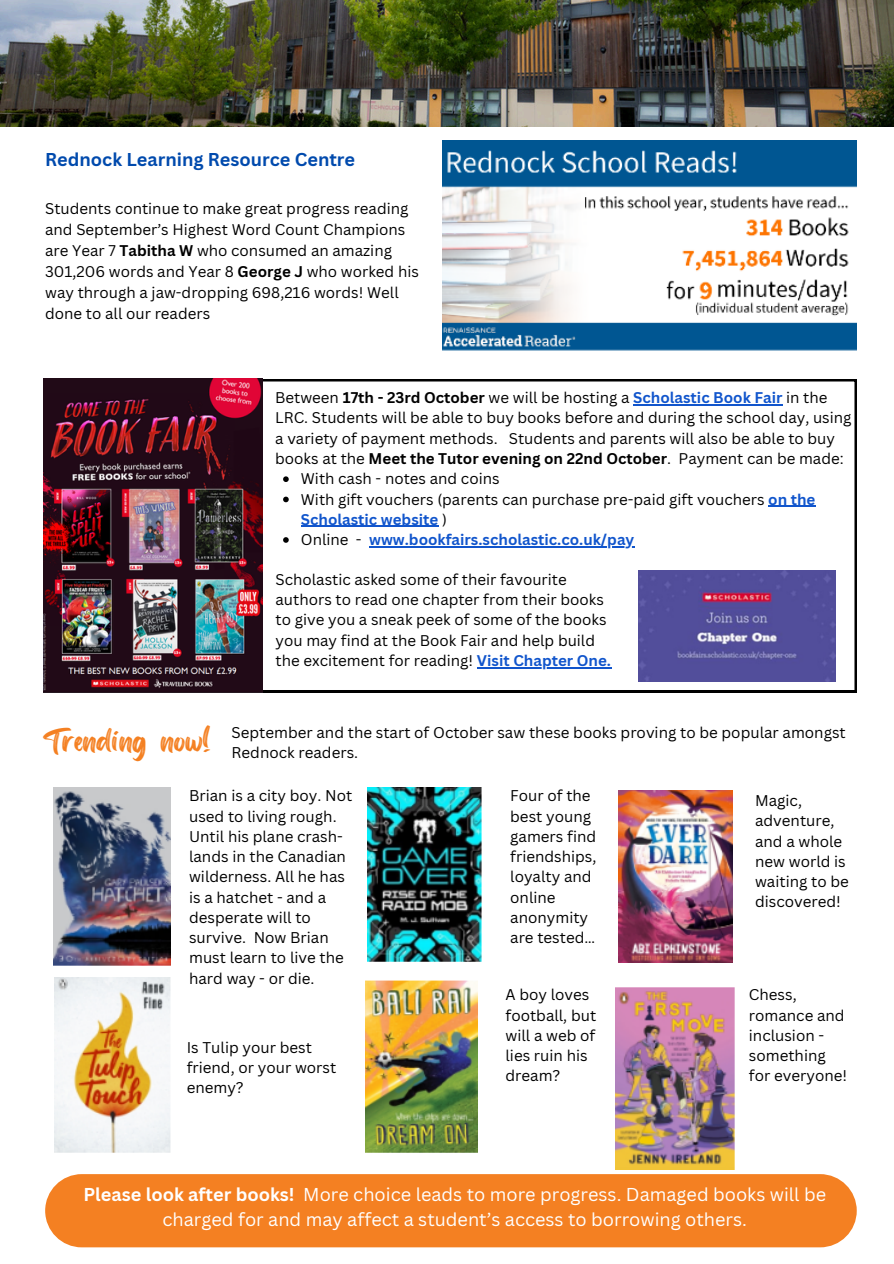
<style>
.page{position:relative;width:894px;height:1264px;background:#fff}
.page>*{position:absolute;margin:0;border:0;box-sizing:border-box;transform-origin:0 0}
.t1{font:34.65px "Redkits";color:#f48022}
.t2{font:18.15px/24.8px "Canva Sans";color:#fff;text-align:center}
.t3{font:700 18.15px "Canva Sans";color:#004aad}
.t4{font:15.15px/20.2px "Canva Sans";color:#000}
.t5{font:700 15.15px "Canva Sans";color:#15c}
.s1{font-weight:700}
.s2{font-weight:700;color:#15c}
</style>
<div class="page">
<img style="left:0;top:0;width:893px;height:126px">
<img style="left:442px;top:141px;width:414px;height:210px">
<img style="left:54px;top:787px;width:117px;height:179px">
<img style="left:367px;top:787px;width:115px;height:175px">
<img style="left:618px;top:790px;width:114px;height:172px">
<img style="left:54px;top:977px;width:117px;height:176px">
<img style="left:366px;top:980px;width:111px;height:173px">
<img style="left:615px;top:987px;width:120px;height:182px">
<svg style="left:263px;top:379px;width:593px;height:313px"></svg>
<img style="left:43px;top:378px;width:220px;height:314px">
<img style="left:638px;top:570px;width:197px;height:112px">
<hr style="left:633px;top:404px;width:149px;height:1px;background:#15c">
<svg style="left:283px;top:476px;width:6px;height:6px"></svg>
<svg style="left:283px;top:496px;width:6px;height:6px"></svg>
<hr style="left:768px;top:505px;width:47px;height:2px;background:#15c">
<hr style="left:301px;top:526px;width:137px;height:1px;background:#15c">
<svg style="left:283px;top:537px;width:6px;height:6px"></svg>
<hr style="left:369px;top:546px;width:265px;height:1px;background:#15c">
<hr style="left:477px;top:667px;width:134px;height:1px;background:#15c">
<div style="left:45px;top:1174px;width:811px;height:73px;background:#f48022;border-radius:37px"></div>
<p class="t3" style="left:45px;top:147px;width:311px">Rednock Learning Resource Centre</p>
<p class="t4" style="left:45px;top:197px;width:375px;line-height:21.1px">Students continue to make great progress reading and September’s Highest Word Count Champions are Year 7 <span class="s1">Tabitha W</span> who consumed an amazing 301,206 words and Year 8 <span class="s1">George J</span> who worked his way through a jaw-dropping 698,216 words! Well done to all our readers</p>
<p class="t4" style="left:275px;top:387px;width:577px">Between <span class="s1">17th - 23rd October</span> we will be hosting a <span class="s2">Scholastic Book Fair</span> in the LRC. Students will be able to buy books before and during the school day, using a variety of payment methods. Students and parents will also be able to buy books at the <span class="s1">Meet the Tutor evening on 22nd October</span>. Payment can be made:</p>
<h1 class="t4" style="left:301px;top:468px;width:200px">With cash - notes and coins</h1>
<p class="t4" style="left:301px;top:488px;width:516px">With gift vouchers (parents can purchase pre-paid gift vouchers <span class="s2">on the<br>Scholastic website</span> )</p>
<p class="t4" style="left:301px;top:529px;width:62px">Online -</p>
<p class="t5" style="left:369px;top:529px;width:267px">www.bookfairs.scholastic.co.uk/pay</p>
<p class="t4" style="left:275px;top:569px;width:337px">Scholastic asked some of their favourite authors to read one chapter from their books to give you a sneak peek of some of the books you may find at the Book Fair and help build the excitement for reading! <span class="s2">Visit Chapter One.</span></p>
<p class="t1" style="left:43px;top:718px;width:169px">Trending now!</p>
<p class="t4" style="left:231px;top:721px;width:615px">September and the start of October saw these books proving to be popular amongst<br>Rednock readers.</p>
<p class="t4" style="left:189px;top:785px;width:165px">Brian is a city boy. Not used to living rough.<br>Until his plane crash&shy;lands in the Canadian wilderness. All he has is a hatchet - and a desperate will to survive. Now Brian must learn to live the hard way - or die.</p>
<p class="t4" style="left:510px;top:785px;width:88px">Four of the best young gamers find friendships, loyalty and</p>
<p class="t4" style="left:754px;top:790px;width:89px">Magic, adventure, and a whole</p>
<p class="t4" style="left:754px;top:850px;width:95px">new world is waiting to be discovered!</p>
<p class="t4" style="left:510px;top:886px;width:86px">online anonymity are tested…</p>
<p class="t4" style="left:505px;top:984px;width:92px">A boy loves football, but will a web of lies ruin his dream?</p>
<h3 class="t4" style="left:748px;top:984px;width:100px">Chess, romance and inclusion - something for everyone!</h3>
<p class="t4" style="left:187px;top:1036px;width:151px">Is Tulip your best friend, or your worst enemy?</p>
<p class="t2" style="left:83px;top:1181px;width:744px"><span class="s1">Please look after books!</span> More choice leads to more progress. Damaged books will be charged for and may affect a student’s access to borrowing others.</p>
</div>
